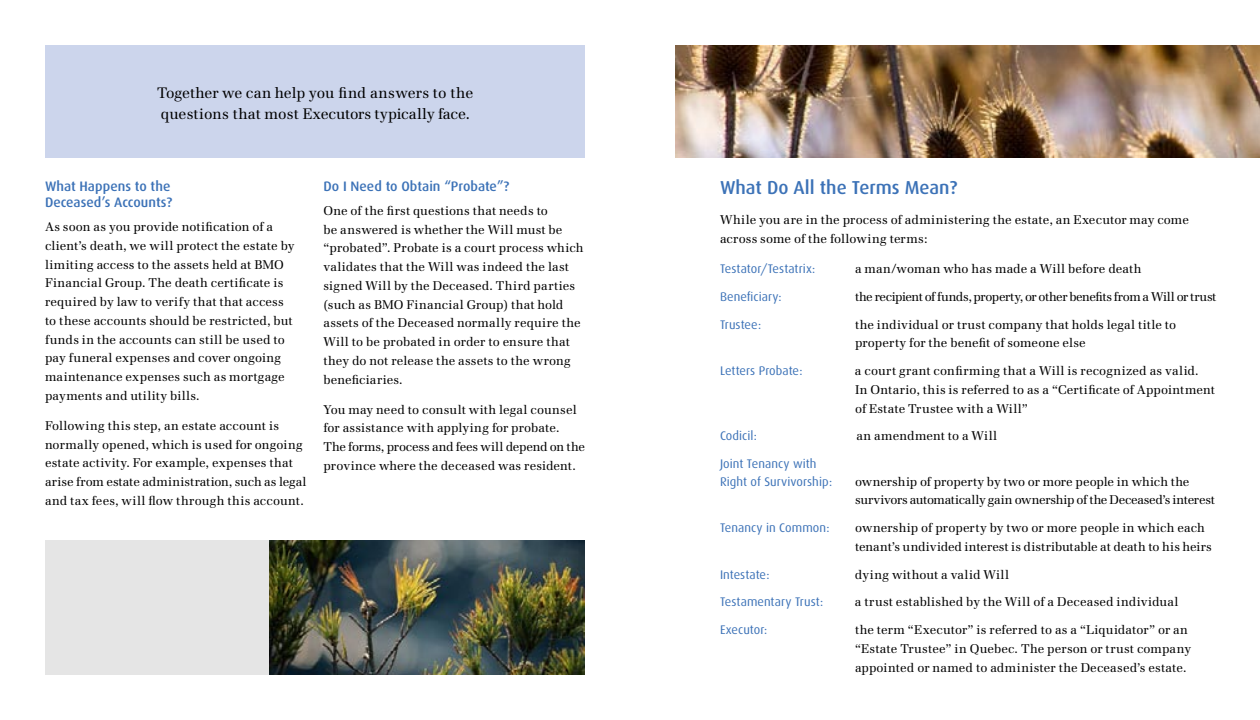
<style>
.page{position:relative;width:1260px;height:720px;background:#fff}
.page>*{position:absolute;margin:0;border:0;box-sizing:border-box;transform-origin:0 0}
.Titles{font:500 18.75px "Dax";color:#3c72b7}
.Body{font:15px/21.2px "Emona";letter-spacing:-.005em;color:#000}
.Subtitles{font:500 13.75px/16.2px "Dax";color:#3c72b7}
.Body-2{font:12.5px/18.8px "Emona";letter-spacing:.01em;color:#000}
.Body-3{font:12.5px/17.5px "Dax";letter-spacing:.005em;color:#3c72b7}
.Body-4{font:12.5px/18.8px "Emona";letter-spacing:-.015em;color:#000}
.Body-5{font:12.5px "Emona";letter-spacing:-.035em;color:#000}
</style>
<div class="page">
<img style="left:675px;top:45px;width:585px;height:113px">
<div style="left:45px;top:45px;width:540px;height:113px;background:#ccd5ec"></div>
<div style="left:45px;top:540px;width:540px;height:135px;background:#e5e5e5"></div>
<img style="left:270px;top:540px;width:315px;height:135px">
<p class="Body" style="left:157px;top:82px;width:318px">Together we can help you find answers to the questions that most Executors typically face.</p>
<p class="Subtitles" style="left:45px;top:178px;width:129px">What Happens to the<br>Deceased’s Accounts?</p>
<p class="Body-2" style="left:45px;top:217px;width:251px">As soon as you provide notification of a client’s death, we will protect the estate by limiting access to the assets held at BMO Financial Group. The death certificate is required by law to verify that that access to these accounts should be restricted, but funds in the accounts can still be used to pay funeral expenses and cover ongoing maintenance expenses such as mortgage payments and utility bills.</p>
<p class="Body-2" style="left:45px;top:416px;width:263px">Following this step, an estate account is normally opened, which is used for ongoing estate activity. For example, expenses that arise from estate administration, such as legal and tax fees, will flow through this account.</p>
<p class="Subtitles" style="left:323px;top:178px;width:188px">Do I Need to Obtain “Probate”?</p>
<p class="Body-2" style="left:323px;top:201px;width:262px">One of the first questions that needs to<br>be answered is whether the Will must be “probated”. Probate is a court process which validates that the Will was indeed the last signed Will by the Deceased. Third parties (such as BMO Financial Group) that hold assets of the Deceased normally require the Will to be probated in order to ensure that they do not release the assets to the wrong beneficiaries.</p>
<p class="Body-2" style="left:323px;top:400px;width:263px">You may need to consult with legal counsel for assistance with applying for probate.<br>The forms, process and fees will depend on the province where the deceased was resident.</p>
<p class="Titles" style="left:720px;top:177px;width:239px">What Do All the Terms Mean?</p>
<p class="Body-2" style="left:720px;top:211px;width:470px">While you are in the process of administering the estate, an Executor may come across some of the following terms:</p>
<p class="Body-3" style="left:720px;top:260px;width:97px">Testator/Testatrix:</p>
<p class="Body-2" style="left:855px;top:259px;width:288px">a man/woman who has made a Will before death</p>
<p class="Body-3" style="left:720px;top:288px;width:63px">Beneficiary:</p>
<p class="Body-5" style="left:855px;top:289px;width:363px">the recipient of funds, property, or other benefits from a Will or trust</p>
<p class="Body-3" style="left:720px;top:316px;width:43px">Trustee:</p>
<p class="Body-2" style="left:855px;top:315px;width:323px">the individual or trust company that holds legal title to property for the benefit of someone else</p>
<p class="Body-3" style="left:720px;top:362px;width:84px">Letters Probate:</p>
<p class="Body-2" style="left:855px;top:361px;width:361px">a court grant confirming that a Will is recognized as valid.<br>In Ontario, this is referred to as a “Certificate of Appointment of Estate Trustee with a Will”</p>
<p class="Body-3" style="left:720px;top:428px;width:38px">Codicil:</p>
<p class="Body-2" style="left:856px;top:427px;width:142px">an amendment to a Will</p>
<p class="Body-3" style="left:720px;top:455px;width:114px">Joint Tenancy with<br>Right of Survivorship:</p>
<p class="Body-4" style="left:855px;top:472px;width:361px">ownership of property by two or more people in which the survivors automatically gain ownership of the Deceased’s interest</p>
<p class="Body-3" style="left:720px;top:519px;width:111px">Tenancy in Common:</p>
<p class="Body-2" style="left:855px;top:518px;width:358px">ownership of property by two or more people in which each tenant’s undivided interest is distributable at death to his heirs</p>
<p class="Body-3" style="left:720px;top:566px;width:51px">Intestate:</p>
<p class="Body-2" style="left:855px;top:565px;width:156px">dying without a valid Will</p>
<p class="Body-3" style="left:720px;top:594px;width:105px">Testamentary Trust:</p>
<p class="Body-2" style="left:855px;top:593px;width:325px">a trust established by the Will of a Deceased individual</p>
<p class="Body-3" style="left:720px;top:621px;width:49px">Executor:</p>
<p class="Body-2" style="left:855px;top:620px;width:338px">the term “Executor” is referred to as a “Liquidator” or an “Estate Trustee” in Quebec. The person or trust company appointed or named to administer the Deceased’s estate.</p>
</div>
